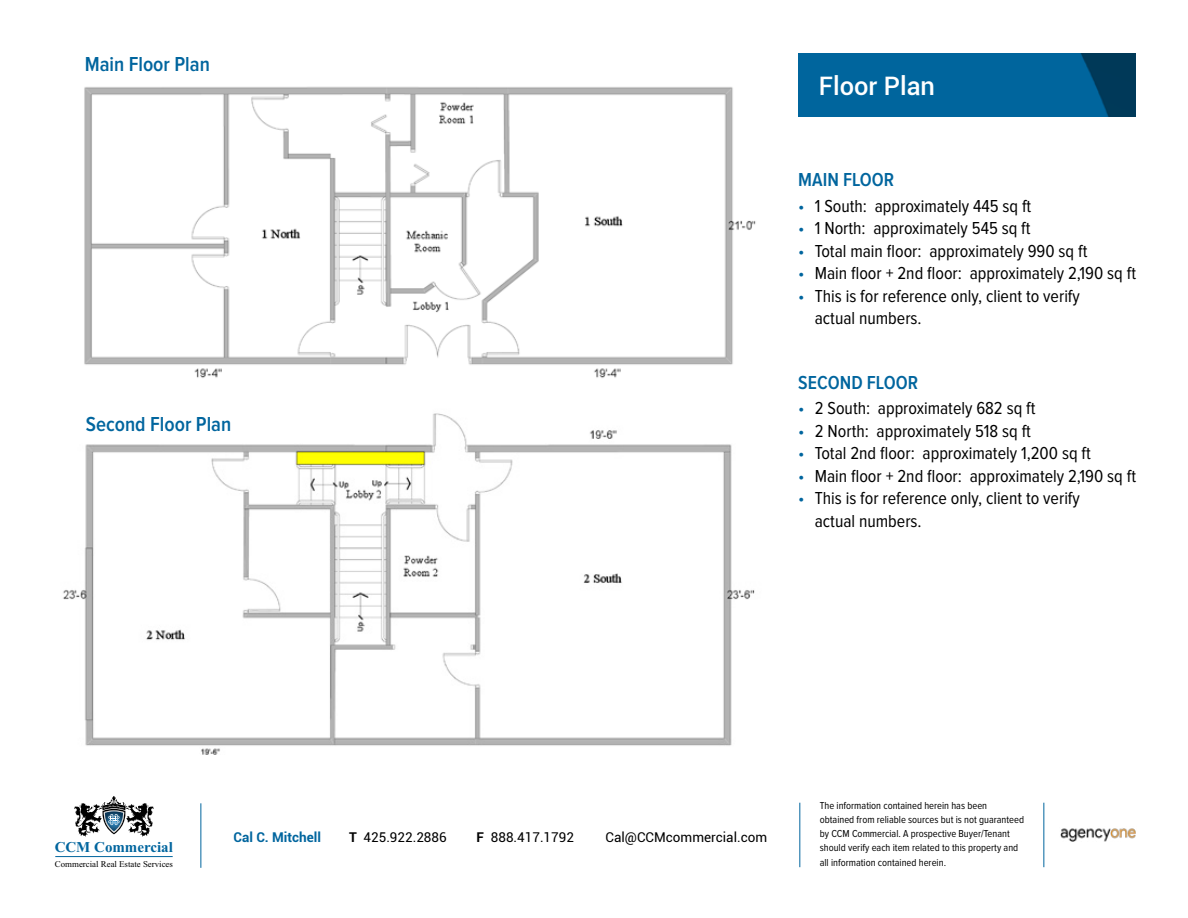
<style>
.page{position:relative;width:1188px;height:918px;background:#fff}
.page>*{position:absolute;margin:0;border:0;box-sizing:border-box;transform-origin:0 0}
.t1{font:500 25.5px "Roboto";color:#fff}
.t2{font:600 21px "Proxima Nova Cond";color:#00659e}
.t3{font:600 19.5px "Proxima Nova Cond";color:#00659e}
.t4{font:18px/22.5px "Proxima Nova Cond";color:#000}
.t5{font:700 15px "Times New Roman";color:#00659e}
.t6{font:13.5px "Roboto";color:#000}
.t7{font:700 13.5px "Roboto";color:#00659e}
.t8{font:10.5px/14.2px "Proxima Nova Cond";color:#000}
.t9{font:8.85px "Times New Roman";color:#000}
.s1{color:#00659e}
.s2{font-weight:700}
</style>
<div class="page">
<hr style="left:800px;top:803px;width:1px;height:64px;background:#00659e">
<hr style="left:1044px;top:803px;width:1px;height:64px;background:#00659e">
<hr style="left:201px;top:803px;width:1px;height:65px;background:#00659e">
<hr style="left:55px;top:856px;width:118px;height:1px;background:#00659e">
<img style="left:1060px;top:828px;width:76px;height:14px">
<img style="left:799px;top:54px;width:337px;height:62px">
<img style="left:84px;top:86px;width:672px;height:292px">
<img style="left:63px;top:413px;width:692px;height:342px">
<svg style="left:74px;top:796px;width:80px;height:41px"></svg>
<p class="t2" style="left:85px;top:54px;width:127px">Main Floor Plan</p>
<p class="t2" style="left:86px;top:415px;width:147px">Second Floor Plan</p>
<h1 class="t1" style="left:819px;top:68px;width:118px">Floor Plan</h1>
<p class="t3" style="left:798px;top:171px;width:98px">MAIN FLOOR</p>
<p class="t4" style="left:798px;top:195px;width:235px"><span class="s1">•</span> 1 South: approximately 445 sq ft</p>
<p class="t4" style="left:798px;top:218px;width:234px"><span class="s1">•</span> 1 North: approximately 545 sq ft</p>
<p class="t4" style="left:798px;top:240px;width:291px"><span class="s1">•</span> Total main floor: approximately 990 sq ft</p>
<p class="t4" style="left:798px;top:263px;width:339px"><span class="s1">•</span> Main floor + 2nd floor: approximately 2,190 sq ft</p>
<p class="t4" style="left:815px;top:285px;width:267px;text-indent:-17px"><span class="s1">•</span> This is for reference only, client to verify actual numbers.</p>
<p class="t3" style="left:798px;top:373px;width:121px">SECOND FLOOR</p>
<p class="t4" style="left:798px;top:398px;width:239px"><span class="s1">•</span> 2 South: approximately 682 sq ft</p>
<p class="t4" style="left:798px;top:420px;width:234px"><span class="s1">•</span> 2 North: approximately 518 sq ft</p>
<p class="t4" style="left:798px;top:443px;width:294px"><span class="s1">•</span> Total 2nd floor: approximately 1,200 sq ft</p>
<p class="t4" style="left:798px;top:465px;width:339px"><span class="s1">•</span> Main floor + 2nd floor: approximately 2,190 sq ft</p>
<p class="t4" style="left:815px;top:488px;width:267px;text-indent:-17px"><span class="s1">•</span> This is for reference only, client to verify actual numbers.</p>
<p class="t5" style="left:55px;top:842px;width:120px">CCM Commercial</p>
<p class="t9" style="left:55px;top:858px;width:120px">Commercial Real Estate Services</p>
<p class="t7" style="left:234px;top:827px;width:89px">Cal C. Mitchell</p>
<p class="t6" style="left:349px;top:827px;width:99px"><span class="s2">T</span> 425.922.2886</p>
<p class="t6" style="left:477px;top:827px;width:99px"><span class="s2">F</span> 888.417.1792</p>
<p class="t6" style="left:606px;top:827px;width:163px">Cal@CCMcommercial.com</p>
<p class="t8" style="left:820px;top:799px;width:206px">The information contained herein has been obtained from reliable sources but is not guaranteed by CCM Commercial. A prospective Buyer/Tenant should verify each item related to this property and all information contained herein.</p>
</div>
